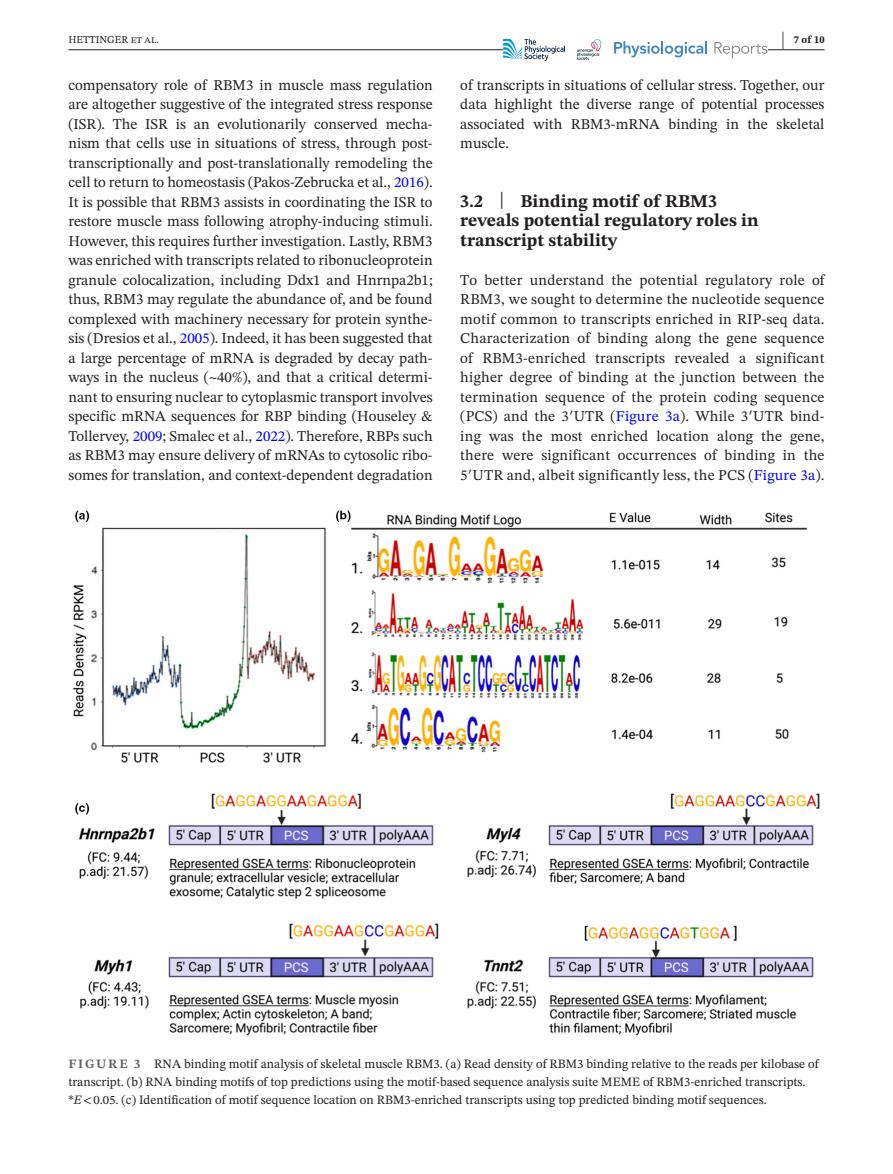
<style>
.page{position:relative;width:893px;height:1174px;background:#fff}
.page>*{position:absolute;margin:0;border:0;box-sizing:border-box;transform-origin:0 0}
.t1{font:700 21px "STIX Two Text";color:#231f20;scale:.42 1}
.t2{font:700 18px/19.5px "STIX Two Text";color:#231f20}
.t3{font:15px/19.5px "STIX Two Text";color:#231f20;text-align:justify}
.t4{font:12.75px/18px "STIX Two Text";color:#231f20}
.t5{font:10.5px "STIX Two Text";color:#231f20}
.t6{font:700 10.5px "STIX Two Text";color:#231f20}
.s1{color:#00f}
.s2{font-family:"STIX"}
.s3{font-weight:400;font-size:23.7px}
.s4{font-weight:700;color:#636366}
.s5{font-style:italic}
</style>
<div class="page">
<hr style="left:68px;top:49px;width:756px;height:1px;background:#231f20">
<div style="left:503px;top:39px;width:264px;height:21px;background:#fff"></div>
<svg style="left:577px;top:39px;width:24px;height:21px"></svg>
<img style="left:503px;top:39px;width:62px;height:21px">
<svg style="left:614px;top:41px;width:93px;height:16px"></svg>
<svg style="left:714px;top:42px;width:53px;height:16px"></svg>
<img style="left:73px;top:510px;width:747px;height:525px">
<h1 class="t1" style="left:782px;top:24px;width:8px">|</h1>
<p class="t5" style="left:68px;top:32px;width:92px">HETTINGER et al.</p>
<p class="t6" style="left:794px;top:32px;width:32px">7 of 10</p>
<p class="t3" style="left:68px;top:75px;width:366px">compensatory role of RBM3 in muscle mass regulation are altogether suggestive of the integrated stress response (ISR). The ISR is an evolutionarily conserved mecha&shy;nism that cells use in situations of stress, through post&shy;transcriptionally and post-translationally remodeling the cell to return to homeostasis (Pakos-Zebrucka et al., <span class="s1">2016</span>).<br>It is possible that RBM3 assists in coordinating the ISR to restore muscle mass following atrophy-inducing stimuli.<br>However, this requires further investigation. Lastly, RBM3 was enriched with transcripts related to ribonucleoprotein granule colocalization, including Ddx1 and Hnrnpa2b1; thus, RBM3 may regulate the abundance of, and be found complexed with machinery necessary for protein synthe&shy;sis (Dresios et al., <span class="s1">2005</span>). Indeed, it has been suggested that a large percentage of mRNA is degraded by decay path&shy;ways in the nucleus (<span class="s2">~</span>40%), and that a critical determi&shy;nant to ensuring nuclear to cytoplasmic transport involves specific mRNA sequences for RBP binding (Houseley &amp; Tollervey, <span class="s1">2009</span>; Smalec et al., <span class="s1">2022</span>). Therefore, RBPs such as RBM3 may ensure delivery of mRNAs to cytosolic ribo&shy;somes for translation, and context-dependent degradation</p>
<p class="t3" style="left:460px;top:75px;width:366px">of transcripts in situations of cellular stress. Together, our data highlight the diverse range of potential processes associated with RBM3-mRNA binding in the skeletal muscle.</p>
<p class="t2" style="left:460px;top:191px;width:300px">3.2 <span class="s3">|</span> Binding motif of RBM3 reveals potential regulatory roles in transcript stability</p>
<p class="t3" style="left:460px;top:270px;width:366px">To better understand the potential regulatory role of RBM3, we sought to determine the nucleotide sequence motif common to transcripts enriched in RIP-seq data.<br>Characterization of binding along the gene sequence of RBM3-enriched transcripts revealed a significant higher degree of binding at the junction between the termination sequence of the protein coding sequence (PCS) and the 3′UTR (<span class="s1">Figure 3a</span>). While 3′UTR bind&shy;ing was the most enriched location along the gene, there were significant occurrences of binding in the 5′UTR and, albeit significantly less, the PCS (<span class="s1">Figure 3a</span>).</p>
<p class="t4" style="left:68px;top:1054px;width:752px"><span class="s4">FIGURE 3</span> RNA binding motif analysis of skeletal muscle RBM3. (a) Read density of RBM3 binding relative to the reads per kilobase of transcript. (b) RNA binding motifs of top predictions using the motif-based sequence analysis suite MEME of RBM3-enriched transcripts. *<span class="s5">E</span><span class="s2">&lt;</span>0.05. (c) Identification of motif sequence location on RBM3-enriched transcripts using top predicted binding motif sequences.</p>
</div>
